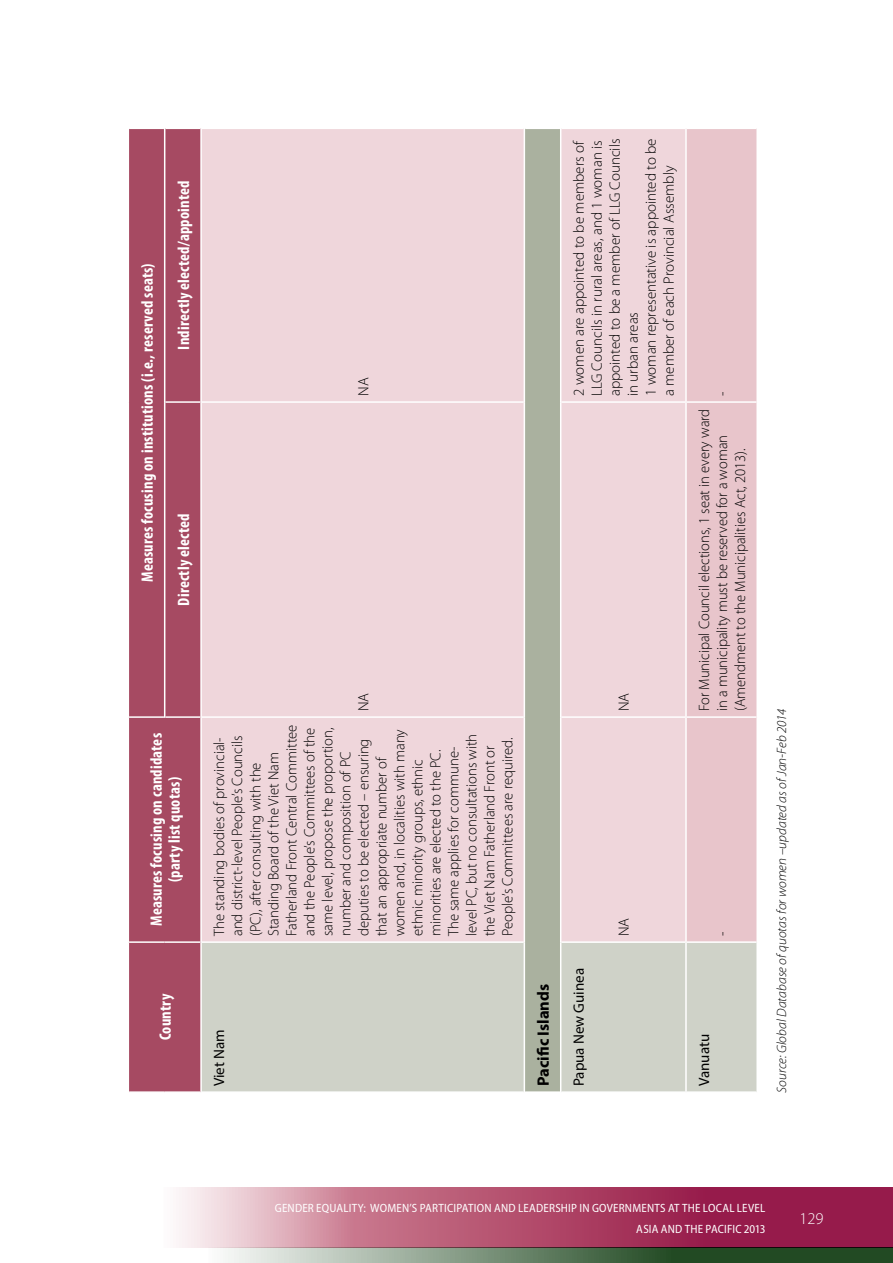
<style>
.page{position:relative;width:893px;height:1263px;background:#fff}
.page>*{position:absolute;margin:0;border:0;box-sizing:border-box;transform-origin:0 0}
.t1{font:700 condensed 16.5px/18px "Myriad Pro";letter-spacing:.01em;color:#fff;text-align:center}
.t2{font:700 16.5px "Myriad Pro";color:#000}
.t3{font:300 16.5px "Myriad Pro";color:#fff}
.t4{font:300 15px/18px "Myriad Pro";color:#000}
.t5{font:15px "Myriad Pro";color:#000}
.t6{font:italic 300 13.5px "Myriad Pro";color:#000}
.t7{font:semi-condensed 12px/21px "Myriad Pro";letter-spacing:.015em;color:#fff;text-align:right}
</style>
<div class="page">
<svg style="left:179px;top:1188px;width:714px;height:59px;background:#b65a79"></svg>
<svg style="left:208px;top:1247px;width:685px;height:16px;background:#6a816a"></svg>
<div style="left:129px;top:129px;width:71px;height:962px;background:#a64a62"></div>
<div style="left:202px;top:943px;width:554px;height:148px;background:#cfd2c8"></div>
<div style="left:202px;top:129px;width:483px;height:812px;background:#efd6db"></div>
<div style="left:524px;top:128px;width:37px;height:964px;background:#aab19f"></div>
<div style="left:687px;top:129px;width:69px;height:812px;background:#e8c5cb"></div>
<hr style="left:129px;top:716px;width:35px;height:2px;background:#fff">
<hr style="left:164px;top:402px;width:1px;height:316px;background:#fff">
<hr style="left:165px;top:716px;width:35px;height:2px;background:#fff">
<hr style="left:164px;top:128px;width:1px;height:274px;background:#fff">
<hr style="left:165px;top:401px;width:35px;height:2px;background:#fff">
<hr style="left:202px;top:716px;width:322px;height:2px;background:#fff">
<hr style="left:202px;top:401px;width:322px;height:2px;background:#fff">
<hr style="left:561px;top:716px;width:124px;height:2px;background:#fff">
<hr style="left:561px;top:401px;width:124px;height:2px;background:#fff">
<hr style="left:685px;top:942px;width:2px;height:151px;background:#fff">
<hr style="left:687px;top:716px;width:69px;height:2px;background:#fff">
<hr style="left:687px;top:401px;width:69px;height:2px;background:#fff">
<hr style="left:129px;top:941px;width:36px;height:2px;background:#fff">
<hr style="left:165px;top:941px;width:35px;height:2px;background:#fff">
<hr style="left:524px;top:942px;width:1px;height:151px;background:#fff">
<hr style="left:525px;top:1091px;width:35px;height:2px;background:#fff">
<hr style="left:524px;top:717px;width:1px;height:225px;background:#fff">
<hr style="left:524px;top:402px;width:1px;height:315px;background:#fff">
<hr style="left:524px;top:128px;width:1px;height:274px;background:#fff">
<hr style="left:525px;top:128px;width:35px;height:1px;background:#fff">
<hr style="left:560px;top:942px;width:1px;height:151px;background:#fff">
<hr style="left:560px;top:717px;width:1px;height:225px;background:#fff">
<hr style="left:560px;top:402px;width:1px;height:315px;background:#fff">
<hr style="left:560px;top:128px;width:1px;height:274px;background:#fff">
<p class="t1" style="left:138px;top:582px;width:320px;rotate:-90deg">Measures focusing on institutions (i.e., reserved seats)</p>
<p class="t1" style="left:174px;top:350px;width:170px;rotate:-90deg">Indirectly elected/appointed</p>
<p class="t1" style="left:174px;top:606px;width:94px;rotate:-90deg">Directly elected</p>
<p class="t4" style="left:354px;top:396px;width:20px;rotate:-90deg">NA</p>
<p class="t1" style="left:147px;top:926px;width:194px;rotate:-90deg">Measures focusing on candidates (party list quotas)</p>
<p class="t1" style="left:156px;top:1040px;width:48px;rotate:-90deg">Country</p>
<p class="t4" style="left:354px;top:711px;width:20px;rotate:-90deg">NA</p>
<p class="t4" style="left:210px;top:936px;width:213px;rotate:-90deg">The standing bodies of provincial&shy;and district-level People’s Councils (PC), after consulting with the Standing Board of the Viet Nam Fatherland Front Central Committee and the People’s Committees of the same level, propose the proportion, number and composition of PC deputies to be elected – ensuring that an appropriate number of women and, in localities with many ethnic minority groups, ethnic minorities are elected to the PC.<br>The same applies for commune&shy;level PC, but no consultations with the Viet Nam Fatherland Front or People’s Committees are required.</p>
<p class="t5" style="left:210px;top:1086px;width:58px;rotate:-90deg">Viet Nam</p>
<p class="t2" style="left:532px;top:1086px;width:104px;rotate:-90deg">Pacific Islands</p>
<p class="t4" style="left:570px;top:396px;width:259px;rotate:-90deg">2 women are appointed to be members of LLG Councils in rural areas, and 1 woman is appointed to be a member of LLG Councils in urban areas<br>1 woman representative is appointed to be a member of each Provincial Assembly</p>
<p class="t4" style="left:615px;top:711px;width:20px;rotate:-90deg">NA</p>
<p class="t4" style="left:713px;top:396px;width:6px;rotate:-90deg">-</p>
<p class="t4" style="left:695px;top:711px;width:304px;rotate:-90deg">For Municipal Council elections, 1 seat in every ward in a municipality must be reserved for a woman (Amendment to the Municipalities Act, 2013).</p>
<p class="t5" style="left:570px;top:1086px;width:120px;rotate:-90deg">Papua New Guinea</p>
<p class="t4" style="left:615px;top:936px;width:20px;rotate:-90deg">NA</p>
<p class="t4" style="left:713px;top:936px;width:6px;rotate:-90deg">-</p>
<p class="t5" style="left:695px;top:1086px;width:54px;rotate:-90deg">Vanuatu</p>
<p class="t6" style="left:774px;top:1093px;width:386px;rotate:-90deg">Source: Global Database of quotas for women –updated as of Jan-Feb 2014</p>
<p class="t7" style="left:275px;top:1197px;width:492px">GENDER EQUALITY: WOMEN’S PARTICIPATION AND LEADERSHIP IN GOVERNMENTS AT THE LOCAL LEVEL<br>ASIA AND THE PACIFIC 2013</p>
<p class="t3" style="left:799px;top:1208px;width:26px">129</p>
</div>
